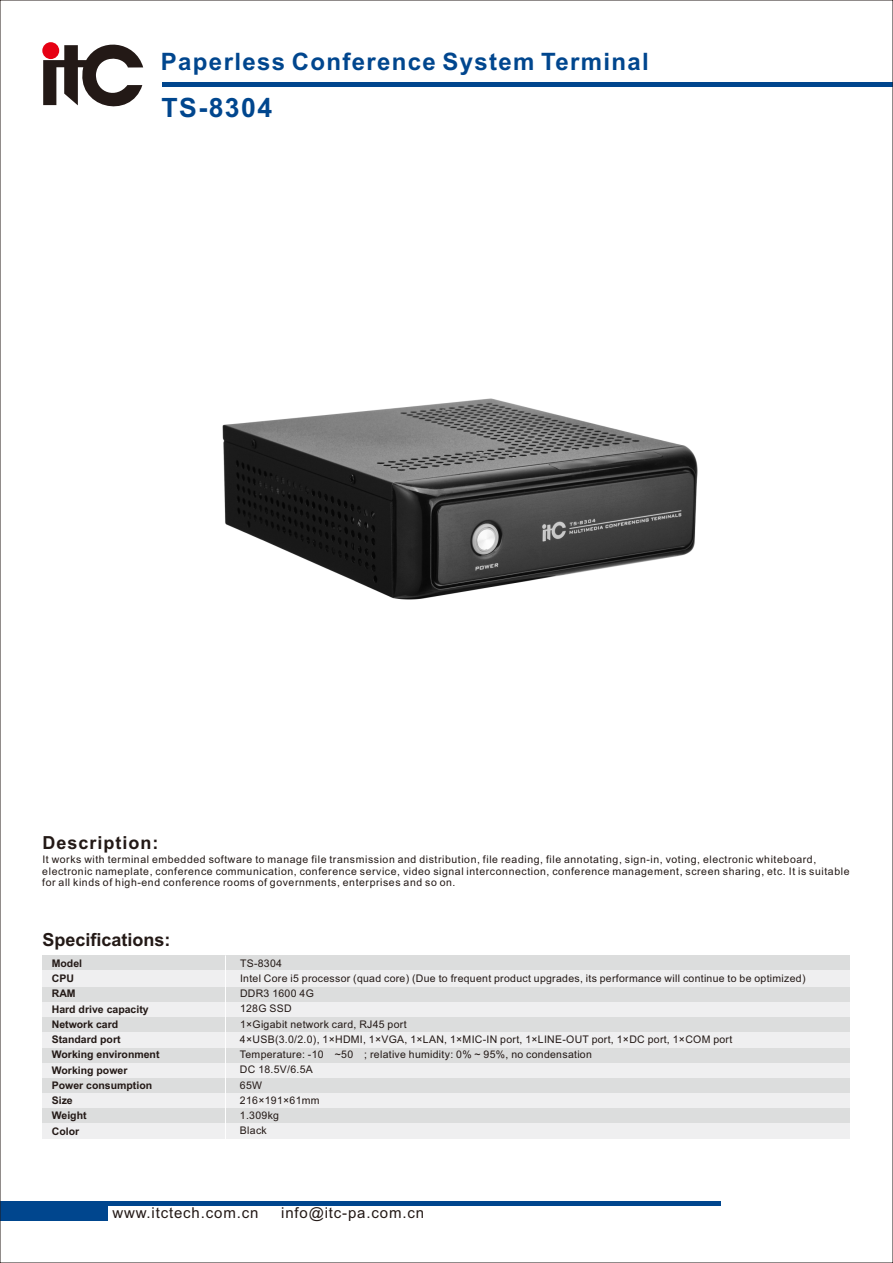
<style>
.page{position:relative;width:893px;height:1263px;background:#fff}
.page>*{position:absolute;margin:0;border:0;box-sizing:border-box;transform-origin:0 0}
.t1{font:700 26.55px "Arial";letter-spacing:.055em;color:#00468e}
.t2{font:700 24px "Arial";letter-spacing:.055em;color:#00468e}
.t3{font:700 18px "Arial";color:#231916}
.t4{font:700 18px "Arial";letter-spacing:.055em;color:#231916}
.t5{font:15px "Arial";letter-spacing:.055em;color:#231916}
.t6{font:10.5px/11.7px "Arial";letter-spacing:.055em;color:#231916}
.t7{font:10.5px/15.3px "Arial";letter-spacing:.03em;color:#231916}
.t8{font:700 10.5px/15.3px "Arial";color:#231916}
</style>
<div class="page">
<hr style="left:0;top:1202px;width:720px;height:4px;background:#00468e">
<div style="left:0;top:1202px;width:108px;height:18px;background:#00468e"></div>
<hr style="left:163px;top:82px;width:730px;height:4px;background:#00468e">
<svg style="left:43px;top:42px;width:100px;height:65px"></svg>
<div style="left:42px;top:955px;width:808px;height:184px;background:#efeff0"></div>
<div style="left:42px;top:1108px;width:808px;height:15px;background:#dcdddd"></div>
<div style="left:42px;top:955px;width:808px;height:15px;background:#dcdddd"></div>
<div style="left:42px;top:987px;width:808px;height:15px;background:#dcdddd"></div>
<div style="left:42px;top:1017px;width:808px;height:15px;background:#dcdddd"></div>
<div style="left:42px;top:1048px;width:808px;height:15px;background:#dcdddd"></div>
<div style="left:42px;top:1078px;width:808px;height:15px;background:#dcdddd"></div>
<hr style="left:225px;top:955px;width:1px;height:184px;background:#fff">
<img style="left:222px;top:398px;width:476px;height:202px">
<h2 class="t2" style="left:161px;top:53px;width:489px">Paperless Conference System Terminal</h2>
<h1 class="t1" style="left:161px;top:98px;width:112px">TS-8304</h1>
<h3 class="t4" style="left:42px;top:836px;width:118px">Description:</h3>
<p class="t6" style="left:42px;top:854px;width:809px">It works with terminal embedded software to manage file transmission and distribution, file reading, file annotating, sign-in, voting, electronic whiteboard, electronic nameplate, conference communication, conference service, video signal interconnection, conference management, screen sharing, etc. It is suitable for all kinds of high-end conference rooms of governments, enterprises and so on.</p>
<h3 class="t3" style="left:42px;top:932px;width:130px">Specifications:</h3>
<p class="t8" style="left:52px;top:956px;width:109px">Model<br>CPU<br>RAM<br>Hard drive capacity<br>Network card<br>Standard port<br>Working environment<br>Working power<br>Power consumption<br>Size<br>Weight<br>Color</p>
<p class="t7" style="left:240px;top:956px;width:567px">TS-8304<br>Intel Core i5 processor (quad core) (Due to frequent product upgrades, its performance will continue to be optimized)<br>DDR3 1600 4G<br>128G SSD<br>1×Gigabit network card, RJ45 port<br>4×USB(3.0/2.0), 1×HDMI, 1×VGA, 1×LAN, 1×MIC-IN port, 1×LINE-OUT port, 1×DC port, 1×COM port<br>Temperature: -10 ~50 ; relative humidity: 0% ~ 95%, no condensation<br>DC 18.5V/6.5A<br>65W<br>216×191×61mm<br>1.309kg<br>Black</p>
<h3 class="t5" style="left:112px;top:1207px;width:147px">www.itctech.com.cn</h3>
<h3 class="t5" style="left:281px;top:1207px;width:144px">info@itc-pa.com.cn</h3>
</div>
